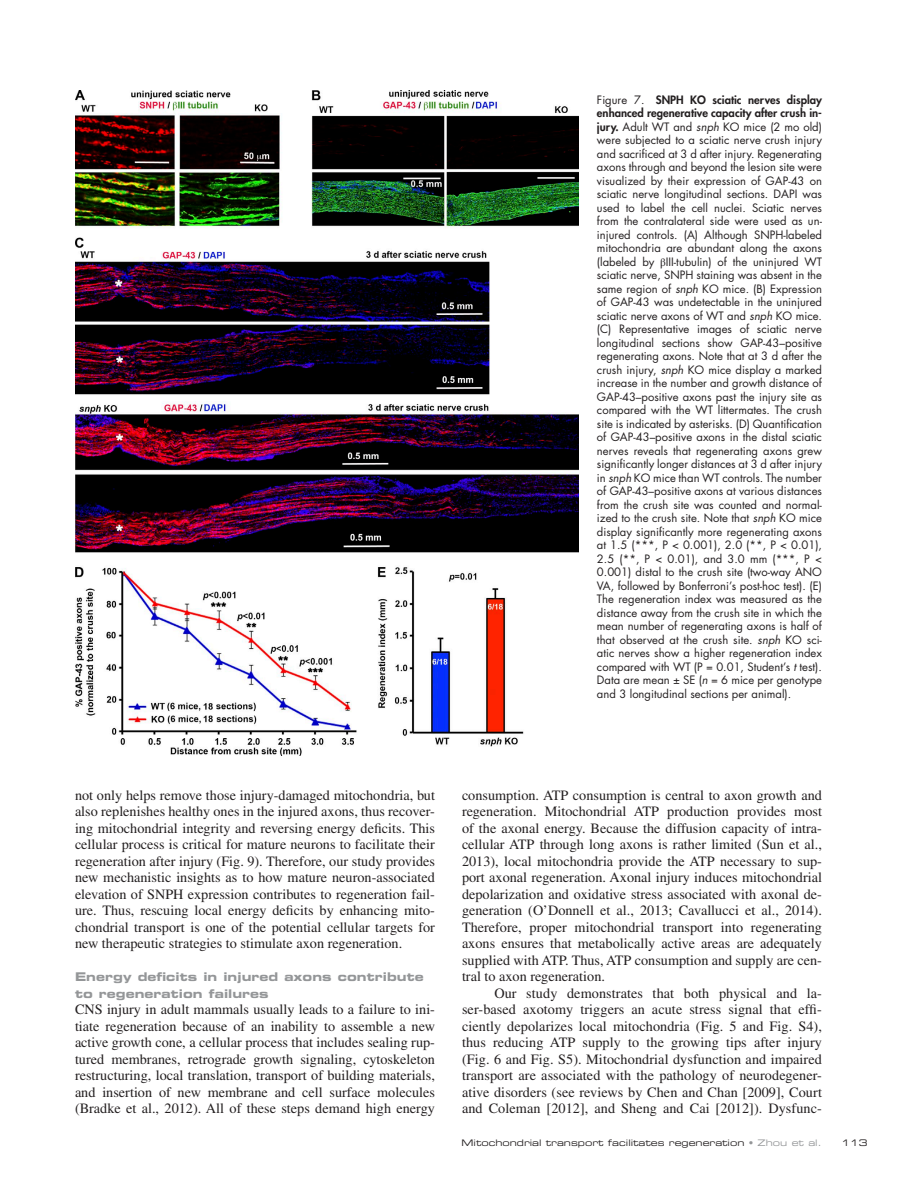
<style>
.page{position:relative;width:918px;height:1188px;background:#fff}
.page>*{position:absolute;margin:0;border:0;box-sizing:border-box;transform-origin:0 0}
.t1{font:14.25px/16.5px "Times LT Std";color:#231f20;text-align:justify}
.t2{font:12px/16.5px "Eurostile LT Std Bold Ex 2";letter-spacing:.005em;color:#949698}
.t3{font:11.25px/13.5px "Futura Std";color:#231f20;text-align:justify}
.t4{font:9px "Eurostile LT Std Ex 2";color:#231f20}
.s1{font-weight:800}
.s2{font-style:italic}
.s3{font-family:"STIX General"}
.s4{color:#949698}
</style>
<div class="page">
<img style="left:75px;top:90px;width:504px;height:666px">
<p class="t3" style="left:597px;top:93px;width:227px">Figure 7. <span class="s1">SNPH KO sciatic nerves display enhanced regenerative capacity after crush in&shy;jury.</span> Adult WT and <span class="s2">snph</span> KO mice (2 mo old) were subjected to a sciatic nerve crush injury and sacrificed at 3 d after injury. Regenerating axons through and beyond the lesion site were visualized by their expression of GAP-43 on sciatic nerve longitudinal sections. DAPI was used to label the cell nuclei. Sciatic nerves from the contralateral side were used as un&shy;injured controls. (A) Although SNPH-labeled mitochondria are abundant along the axons (labeled by <span class="s3">β</span>III-tubulin) of the uninjured WT sciatic nerve, SNPH staining was absent in the same region of <span class="s2">snph</span> KO mice. (B) Expression of GAP-43 was undetectable in the uninjured sciatic nerve axons of WT and <span class="s2">snph</span> KO mice. (C) Representative images of sciatic nerve longitudinal sections show GAP-43–positive regenerating axons. Note that at 3 d after the crush injury, <span class="s2">snph</span> KO mice display a marked increase in the number and growth distance of GAP-43–positive axons past the injury site as compared with the WT littermates. The crush site is indicated by asterisks. (D) Quantification of GAP-43–positive axons in the distal sciatic nerves reveals that regenerating axons grew significantly longer distances at 3 d after injury in <span class="s2">snph</span> KO mice than WT controls. The number of GAP-43–positive axons at various distances from the crush site was counted and normal&shy;ized to the crush site. Note that <span class="s2">snph</span> KO mice display significantly more regenerating axons at 1.5 (***, P &lt; 0.001), 2.0 (**, P &lt; 0.01), 2.5 (**, P &lt; 0.01), and 3.0 mm (***, P &lt; 0.001) distal to the crush site (two-way ANO VA, followed by Bonferroni’s post-hoc test). (E)<br>The regeneration index was measured as the distance away from the crush site in which the mean number of regenerating axons is half of that observed at the crush site. <span class="s2">snph</span> KO sci&shy;atic nerves show a higher regeneration index compared with WT (P = 0.01, Student’s <span class="s2">t</span> test).<br>Data are mean ± SE (<span class="s2">n</span> = 6 mice per genotype and 3 longitudinal sections per animal).</p>
<p class="t1" style="left:75px;top:786px;width:362px">not only helps remove those injury-damaged mitochondria, but also replenishes healthy ones in the injured axons, thus recover&shy;ing mitochondrial integrity and reversing energy deficits. This cellular process is critical for mature neurons to facilitate their regeneration after injury (Fig. 9). Therefore, our study provides new mechanistic insights as to how mature neuron-associated elevation of SNPH expression contributes to regeneration fail&shy;ure. Thus, rescuing local energy deficits by enhancing mito&shy;chondrial transport is one of the potential cellular targets for new therapeutic strategies to stimulate axon regeneration.</p>
<p class="t2" style="left:75px;top:968px;width:350px">Energy deficits in injured axons contribute to regeneration failures</p>
<p class="t1" style="left:75px;top:1001px;width:362px">CNS injury in adult mammals usually leads to a failure to ini&shy;tiate regeneration because of an inability to assemble a new active growth cone, a cellular process that includes sealing rup&shy;tured membranes, retrograde growth signaling, cytoskeleton restructuring, local translation, transport of building materials, and insertion of new membrane and cell surface molecules (Bradke et al., 2012). All of these steps demand high energy</p>
<p class="t1" style="left:462px;top:786px;width:362px">consumption. ATP consumption is central to axon growth and regeneration. Mitochondrial ATP production provides most of the axonal energy. Because the diffusion capacity of intra&shy;cellular ATP through long axons is rather limited (Sun et al., 2013), local mitochondria provide the ATP necessary to sup&shy;port axonal regeneration. Axonal injury induces mitochondrial depolarization and oxidative stress associated with axonal de&shy;generation (O’Donnell et al., 2013; Cavallucci et al., 2014).<br>Therefore, proper mitochondrial transport into regenerating axons ensures that metabolically active areas are adequately supplied with ATP. Thus, ATP consumption and supply are cen&shy;tral to axon regeneration.</p>
<p class="t1" style="left:462px;top:984px;width:362px;text-indent:32px">Our study demonstrates that both physical and la&shy;ser-based axotomy triggers an acute stress signal that effi&shy;ciently depolarizes local mitochondria (Fig. 5 and Fig. S4), thus reducing ATP supply to the growing tips after injury (Fig. 6 and Fig. S5). Mitochondrial dysfunction and impaired transport are associated with the pathology of neurodegener&shy;ative disorders (see reviews by Chen and Chan [2009], Court and Coleman [2012], and Sheng and Cai [2012]). Dysfunc-</p>
<p class="t4" style="left:462px;top:1136px;width:362px">M itochondrial transport facilitates regeneration <span class="s4">• Zhou et al.</span></p>
<p class="t4" style="left:841px;top:1136px;width:28px">113</p>
</div>
